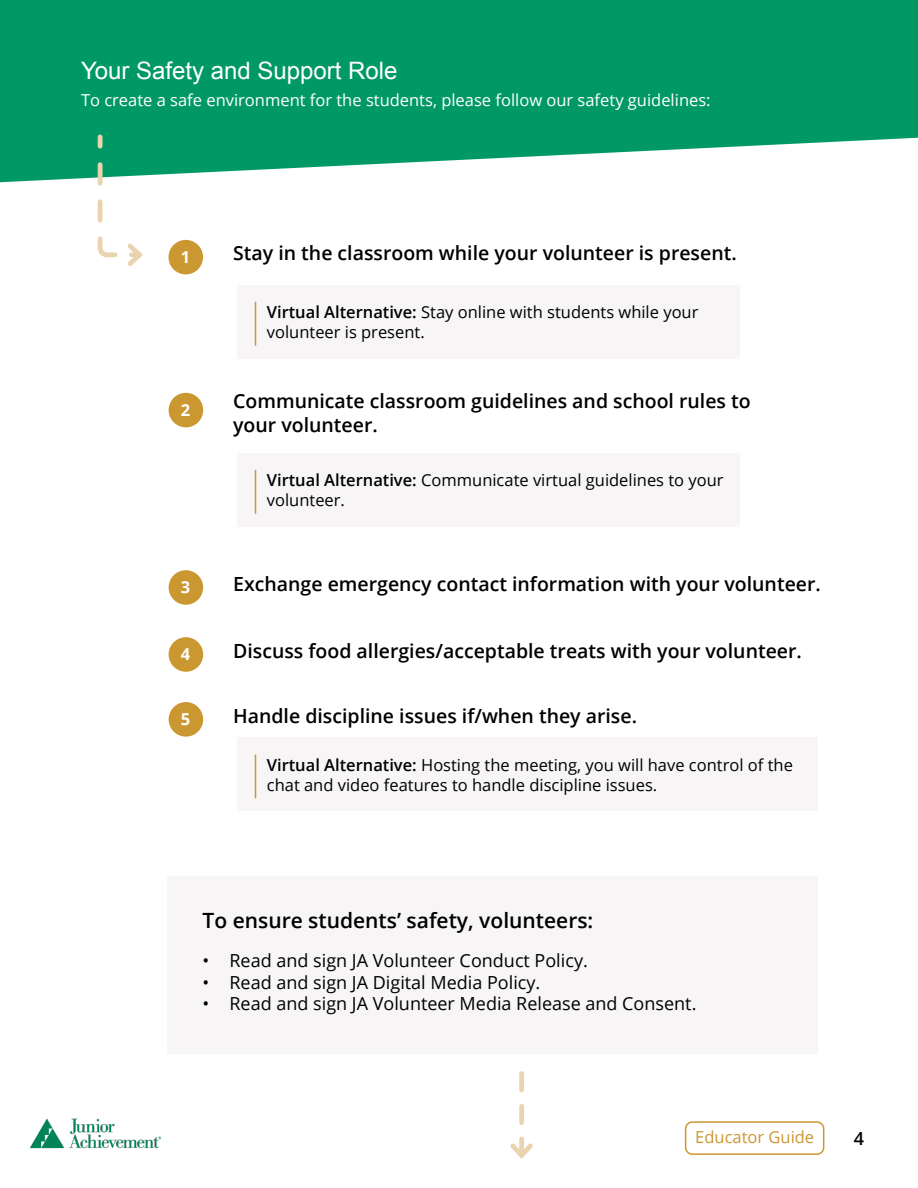
<style>
.page{position:relative;width:918px;height:1188px;background:#fff}
.page>*{position:absolute;margin:0;border:0;box-sizing:border-box;transform-origin:0 0}
.t1{font:24px "Arial";color:#fff}
.t2{font:600 21px "Open Sans";color:#000}
.t3{font:600 19.5px/23.4px "Open Sans";color:#000}
.t4{font:18px "Open Sans";color:#000}
.t5{font:600 18px "Open Sans";color:#000}
.t6{font:16.5px/19.8px "Open Sans";color:#000}
.t7{font:16.5px "Open Sans";color:#fff}
.t8{font:16.5px "Open Sans";color:#cb9731}
.t9{font:700 16.5px "Open Sans";color:#fff}
.s1{font-weight:600}
</style>
<div class="page">
<img style="left:30px;top:1118px;width:131px;height:31px">
<svg style="left:0;top:0;width:918px;height:182px;background:#1ea578"></svg>
<div style="left:168px;top:240px;width:35px;height:34px;background:#cb9731;border-radius:50%"></div>
<div style="left:169px;top:393px;width:34px;height:34px;background:#cb9731;border-radius:50%"></div>
<div style="left:169px;top:570px;width:34px;height:35px;background:#cb9731;border-radius:50%"></div>
<div style="left:169px;top:637px;width:34px;height:35px;background:#cb9731;border-radius:50%"></div>
<div style="left:169px;top:702px;width:34px;height:35px;background:#cb9731;border-radius:50%"></div>
<div style="left:685px;top:1121px;width:139px;height:34px;border:2px solid #cb9731;border-radius:7px"></div>
<hr style="left:255px;top:302px;width:1px;height:43px;background:#cb9731">
<hr style="left:255px;top:470px;width:1px;height:43px;background:#cb9731">
<hr style="left:255px;top:755px;width:1px;height:43px;background:#cb9731">
<svg style="left:95px;top:132px;width:52px;height:134px"></svg>
<svg style="left:510px;top:1074px;width:23px;height:85px"></svg>
<p class="t1" style="left:81px;top:55px;width:318px">Your Safety and Support Role</p>
<p class="t7" style="left:81px;top:89px;width:631px">To create a safe environment for the students, please follow our safety guidelines:</p>
<p class="t9" style="left:181px;top:245px;width:11px">1</p>
<p class="t3" style="left:233px;top:241px;width:505px">Stay in the classroom while your volunteer is present.</p>
<p class="t6" style="left:267px;top:302px;width:433px"><span class="s1">Virtual Alternative:</span> Stay online with students while your volunteer is present.</p>
<p class="t9" style="left:181px;top:398px;width:11px">2</p>
<p class="t3" style="left:233px;top:389px;width:519px">Communicate classroom guidelines and school rules to your volunteer.</p>
<p class="t6" style="left:267px;top:470px;width:458px"><span class="s1">Virtual Alternative:</span> Communicate virtual guidelines to your volunteer.</p>
<p class="t9" style="left:181px;top:575px;width:11px">3</p>
<p class="t3" style="left:233px;top:572px;width:589px">Exchange emergency contact information with your volunteer.</p>
<p class="t9" style="left:181px;top:642px;width:11px">4</p>
<p class="t3" style="left:233px;top:639px;width:570px">Discuss food allergies/acceptable treats with your volunteer.</p>
<p class="t9" style="left:181px;top:707px;width:11px">5</p>
<p class="t3" style="left:233px;top:704px;width:405px">Handle discipline issues if/when they arise.</p>
<p class="t6" style="left:267px;top:755px;width:528px"><span class="s1">Virtual Alternative:</span> Hosting the meeting, you will have control of the chat and video features to handle discipline issues.</p>
<p class="t2" style="left:202px;top:905px;width:392px">To ensure students’ safety, volunteers:</p>
<p class="t4" style="left:202px;top:948px;width:387px">• Read and sign JA Volunteer Conduct Policy.</p>
<p class="t4" style="left:202px;top:970px;width:339px">• Read and sign JA Digital Media Policy.</p>
<p class="t4" style="left:202px;top:991px;width:495px">• Read and sign JA Volunteer Media Release and Consent.</p>
<p class="t8" style="left:695px;top:1125px;width:120px">Educator Guide</p>
<p class="t5" style="left:854px;top:1126px;width:12px">4</p>
</div>
